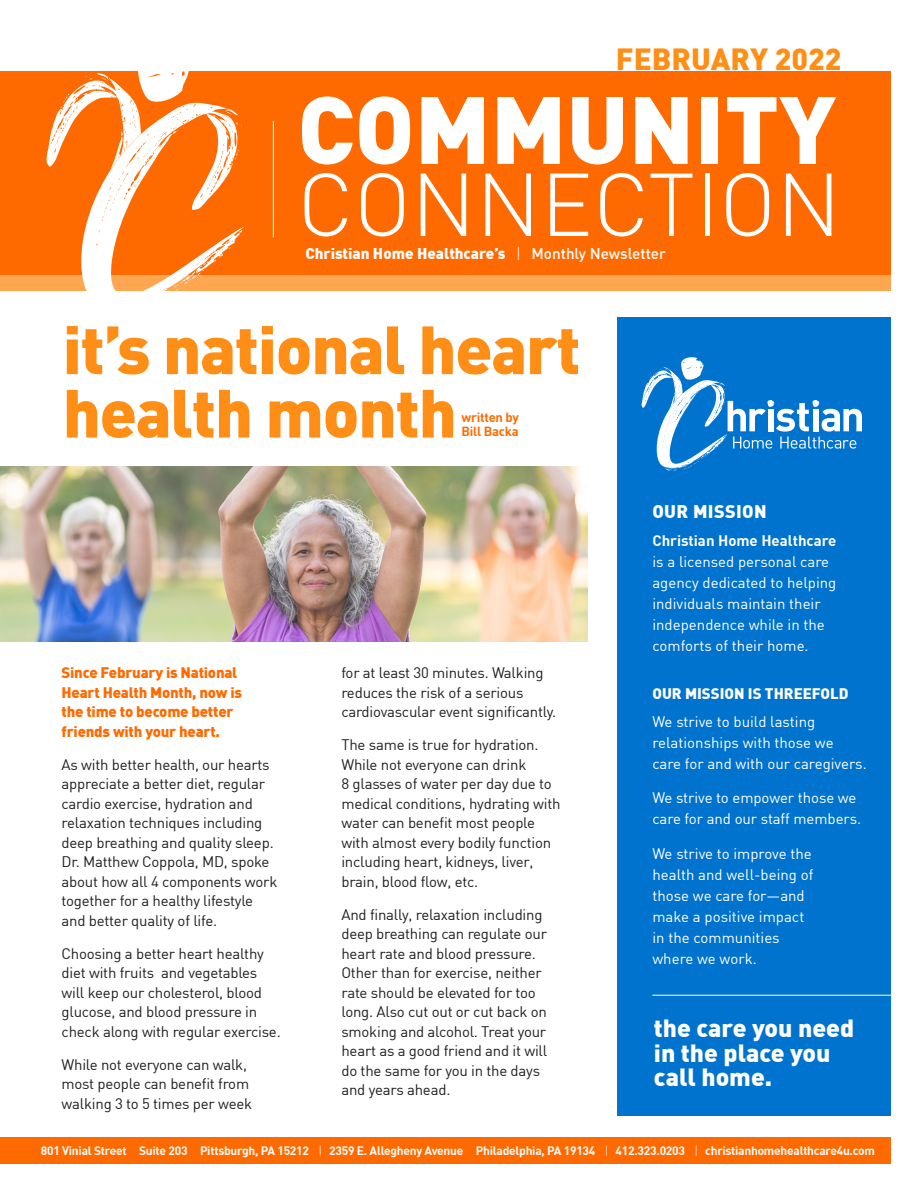
<style>
.page{position:relative;width:918px;height:1188px;background:#fff}
.page>*{position:absolute;margin:0;border:0;box-sizing:border-box;transform-origin:0 0}
.t1{font:900 93.9px "DIN";color:#fff}
.t2{font:300 87.75px "DIN";color:#fff}
.t3{font:900 67.05px/63.4px "DIN";letter-spacing:-.02em;color:#ff8e16}
.t4{font:900 30px "DIN";color:#ff8e16}
.t5{font:900 24.45px/24.5px "DIN";color:#fff}
.t6{font:900 18px "DIN";letter-spacing:.02em;color:#fff}
.t7{font:900 15.3px "DIN";color:#fff}
.Body_Copy{font:15px/19.5px "DIN";letter-spacing:-.015em;color:#231f20}
.t8{font:15px/21px "DIN";color:#fff}
.Body_Copy-2{font:900 15px/19.5px "DIN";letter-spacing:-.015em;color:#ff6a00}
.t9{font:900 15px "DIN";color:#fff}
.Body_Copy-3{font:700 13.05px/14.4px "DIN";letter-spacing:-.02em;color:#ff6a00}
.t10{font:700 12px "DIN";letter-spacing:-.02em;color:#fff}
.s1{font-weight:300}
.s2{font-weight:500}
.s3{font-weight:700}
</style>
<div class="page">
<div style="left:0;top:1137px;width:891px;height:27px;background:#ff6a00"></div>
<div style="left:0;top:274px;width:891px;height:17px;background:#ffa650"></div>
<div style="left:0;top:71px;width:891px;height:203px;background:#ff6a00"></div>
<svg style="left:46px;top:71px;width:211px;height:220px"></svg>
<hr style="left:273px;top:121px;width:1px;height:116px;background:#fff">
<div style="left:618px;top:317px;width:273px;height:798px;background:#0073ce"></div>
<svg style="left:642px;top:357px;width:220px;height:114px"></svg>
<hr style="left:652px;top:995px;width:245px;height:1px;background:#fff">
<img style="left:0;top:466px;width:588px;height:176px">
<p class="t4" style="left:616px;top:39px;width:227px">FEBRUARY 2022</p>
<h1 class="t1" style="left:297px;top:67px;width:540px">COMMUNITY</h1>
<h2 class="t2" style="left:297px;top:150px;width:545px">CONNECTION</h2>
<p class="t7" style="left:305px;top:243px;width:362px">Christian Home Healthcare’s <span class="s1">|</span> <span class="s2">Monthly Newsletter</span></p>
<p class="t3" style="left:63px;top:315px;width:520px">it’s national heart health month</p>
<p class="Body_Copy-3" style="left:462px;top:409px;width:59px">written by<br>Bill Backa</p>
<p class="Body_Copy-2" style="left:62px;top:662px;width:182px">Since February is National<br>Heart Health Month, now is the time to become better friends with your heart.</p>
<p class="Body_Copy" style="left:62px;top:754px;width:217px">As with better health, our hearts appreciate a better diet, regular cardio exercise, hydration and relaxation techniques including deep breathing and quality sleep.<br>Dr. Matthew Coppola, MD, spoke about how all 4 components work together for a healthy lifestyle and better quality of life.</p>
<p class="Body_Copy" style="left:62px;top:943px;width:221px">Choosing a better heart healthy diet with fruits and vegetables will keep our cholesterol, blood glucose, and blood pressure in check along with regular exercise.</p>
<p class="Body_Copy" style="left:62px;top:1054px;width:192px">While not everyone can walk, most people can benefit from walking 3 to 5 times per week</p>
<p class="Body_Copy" style="left:341px;top:663px;width:216px">for at least 30 minutes. Walking reduces the risk of a serious cardiovascular event significantly.</p>
<p class="Body_Copy" style="left:341px;top:735px;width:221px">The same is true for hydration.<br>While not everyone can drink<br>8 glasses of water per day due to medical conditions, hydrating with water can benefit most people with almost every bodily function including heart, kidneys, liver, brain, blood flow, etc.</p>
<p class="Body_Copy" style="left:341px;top:904px;width:207px">And finally, relaxation including deep breathing can regulate our heart rate and blood pressure.<br>Other than for exercise, neither rate should be elevated for too long. Also cut out or cut back on smoking and alcohol. Treat your heart as a good friend and it will do the same for you in the days and years ahead.</p>
<p class="t6" style="left:652px;top:500px;width:116px">OUR MISSION</p>
<p class="t8" style="left:652px;top:530px;width:186px"><span class="s3">Christian Home Healthcare </span>is a licensed personal care agency dedicated to helping individuals maintain their independence while in the comforts of their home.</p>
<p class="t9" style="left:652px;top:683px;width:198px">OUR MISSION IS THREEFOLD</p>
<p class="t8" style="left:652px;top:710px;width:216px">We strive to build lasting relationships with those we<br>care for and with our caregivers.</p>
<p class="t8" style="left:652px;top:787px;width:210px">We strive to empower those we care for and our staff members.</p>
<p class="t8" style="left:652px;top:842px;width:163px">We strive to improve the health and well-being of those we care for—and make a positive impact in the communities where we work.</p>
<p class="t5" style="left:654px;top:1015px;width:202px">the care you need in the place you call home.</p>
<p class="t10" style="left:41px;top:1143px;width:836px">801 Vinial Street Suite 203 Pittsburgh, PA 15212 <span class="s1">|</span> 2359 E. Allegheny Avenue Philadelphia, PA 19134 <span class="s1">|</span> 412.323.0203 <span class="s1">|</span> christianhomehealthcare4u.com</p>
</div>
